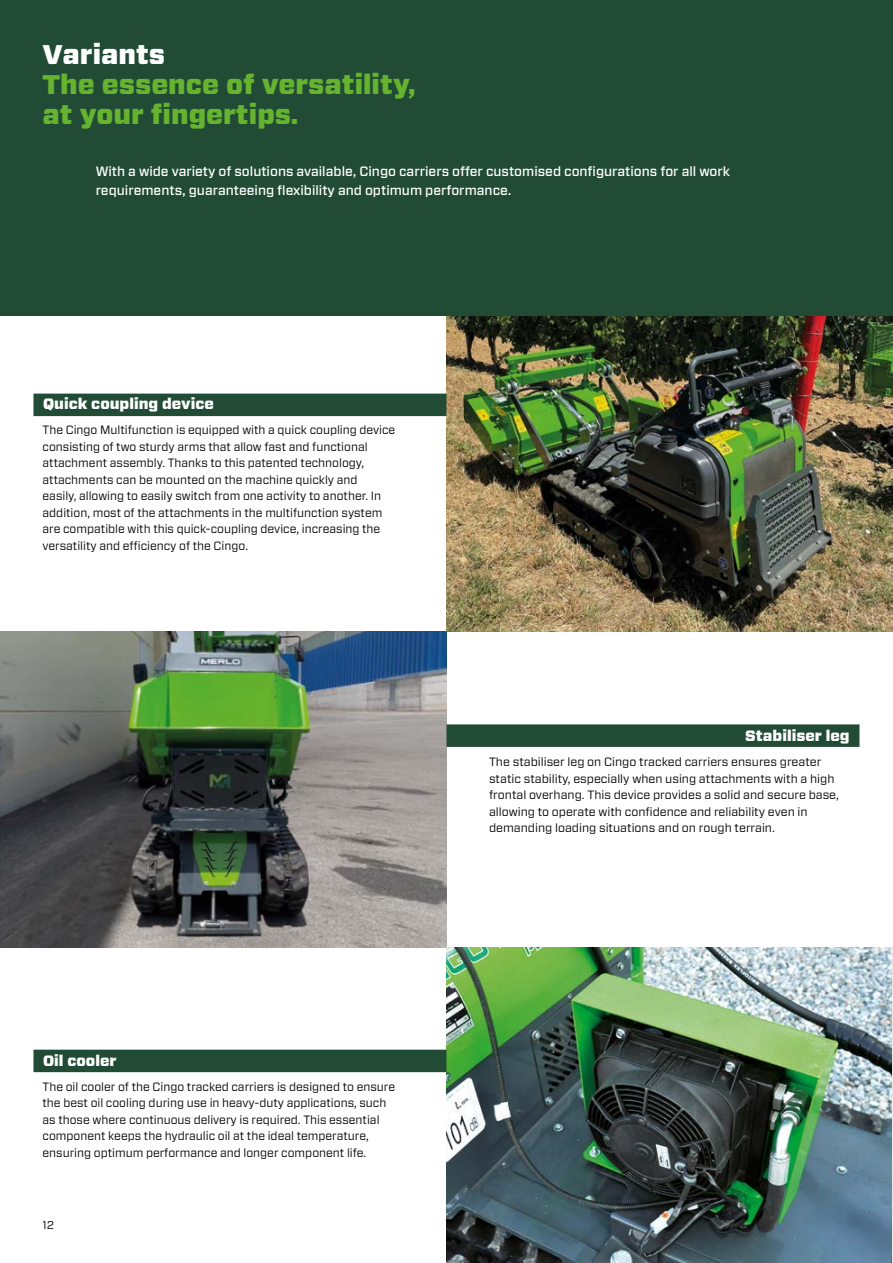
<style>
.page{position:relative;width:893px;height:1263px;background:#fff}
.page>*{position:absolute;margin:0;border:0;box-sizing:border-box;transform-origin:0 0}
.t1{font:900 27px/30px "Forza";color:#65b32e}
.t2{font:900 27px "Forza";color:#fff}
.t3{font:900 15px "Forza";color:#fff}
.t4{font:500 13.5px/19.5px "Forza";color:#fff}
.t5{font:12px/16.5px "Forza";color:#000}
.t6{font:11.25px "Forza";color:#000}
</style>
<div class="page">
<img style="left:0;top:631px;width:446px;height:316px">
<img style="left:446px;top:316px;width:447px;height:315px">
<img style="left:446px;top:947px;width:446px;height:316px">
<hr style="left:892px;top:946px;width:1px;height:317px;background:#eae9e6">
<div style="left:0;top:0;width:893px;height:316px;background:#214b35"></div>
<div style="left:33px;top:394px;width:413px;height:22px;background:#214b35"></div>
<div style="left:33px;top:1050px;width:413px;height:22px;background:#214b35"></div>
<div style="left:446px;top:724px;width:413px;height:23px;background:#214b35"></div>
<h1 class="t2" style="left:43px;top:37px;width:124px">Variants</h1>
<h1 class="t1" style="left:43px;top:70px;width:374px">The essence of versatility, at your fingertips.</h1>
<p class="t4" style="left:96px;top:161px;width:636px">With a wide variety of solutions available, Cingo carriers offer customised configurations for all work requirements, guaranteeing flexibility and optimum performance.</p>
<p class="t3" style="left:43px;top:394px;width:172px">Quick coupling device</p>
<p class="t5" style="left:43px;top:422px;width:354px">The Cingo Multifunction is equipped with a quick coupling device consisting of two sturdy arms that allow fast and functional attachment assembly. Thanks to this patented technology, attachments can be mounted on the machine quickly and<br>easily, allowing to easily switch from one activity to another. In addition, most of the attachments in the multifunction system are compatible with this quick-coupling device, increasing the versatility and efficiency of the Cingo.</p>
<p class="t3" style="left:43px;top:1050px;width:75px">Oil cooler</p>
<p class="t5" style="left:43px;top:1078px;width:354px">The oil cooler of the Cingo tracked carriers is designed to ensure the best oil cooling during use in heavy-duty applications, such as those where continuous delivery is required. This essential component keeps the hydraulic oil at the ideal temperature, ensuring optimum performance and longer component life.</p>
<p class="t6" style="left:43px;top:1217px;width:13px">12</p>
<p class="t3" style="left:745px;top:726px;width:106px">Stabiliser leg</p>
<p class="t5" style="left:489px;top:753px;width:351px">The stabiliser leg on Cingo tracked carriers ensures greater static stability, especially when using attachments with a high frontal overhang. This device provides a solid and secure base, allowing to operate with confidence and reliability even in demanding loading situations and on rough terrain.</p>
</div>
